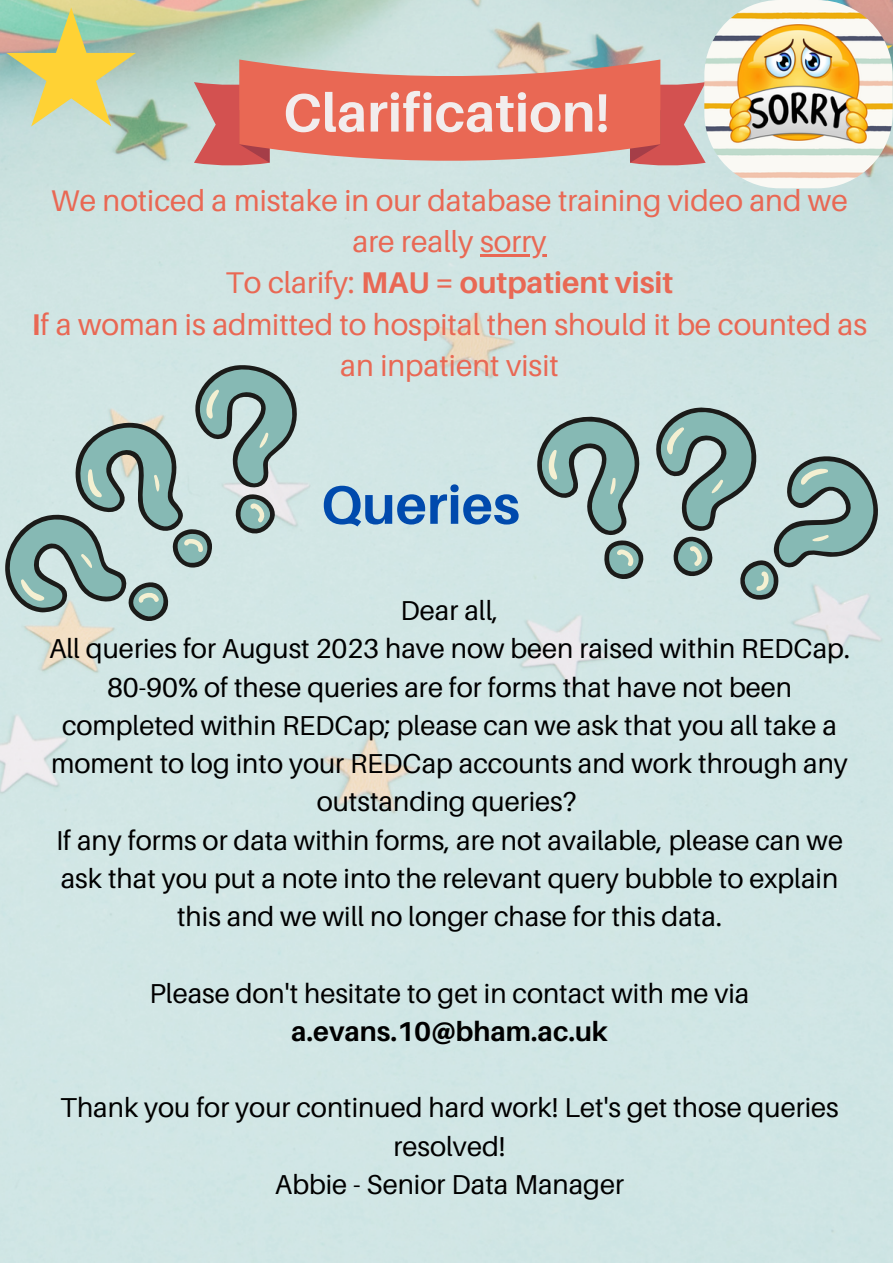
<style>
.page{position:relative;width:893px;height:1264px;background:#fff}
.page>*{position:absolute;margin:0;border:0;box-sizing:border-box;transform-origin:0 0}
.t1{font:700 54px "Aileron";color:#f2eded}
.t2{font:700 54px "Aileron";color:#004aad}
.t3{font:30px/41.4px "Aileron";color:#e96854;text-align:center}
.t4{font:700 30px "Aileron";color:#e96854}
.t5{font:27.3px/38.2px "Aileron";color:#000;text-align:center}
.s1{font-weight:400}
.s2{font-weight:700}
</style>
<div class="page">
<div style="left:0;top:0;width:892px;height:1261px;background:#d1e6e4"></div>
<svg style="left:6px;top:7px;width:130px;height:119px;background:#c6cd8d"></svg>
<svg style="left:763px;top:0;width:129px;height:67px"></svg>
<svg style="left:194px;top:59px;width:511px;height:107px;background:#de7f71"></svg>
<svg style="left:501px;top:346px;width:391px;height:317px;background:#bad1cf"></svg>
<svg style="left:0;top:337px;width:362px;height:339px;background:#bdd3d0"></svg>
<img style="left:704px;top:0;width:188px;height:188px;border-radius:75px">
<hr style="left:480px;top:254px;width:66px;height:2px;background:#e96854">
<p class="t1" style="left:283px;top:79px;width:328px">Clarification!</p>
<p class="t3" style="left:51px;top:179px;width:798px">We noticed a mistake in our database training video and we are really sorry</p>
<p class="t4" style="left:225px;top:264px;width:449px"><span class="s1">To clarify:</span> MAU = outpatient visit</p>
<p class="t3" style="left:32px;top:303px;width:836px"><span class="s2">I</span>f a woman is admitted to hospital then should it be counted as an inpatient visit</p>
<p class="t2" style="left:321px;top:471px;width:200px">Queries</p>
<p class="t5" style="left:400px;top:591px;width:99px">Dear all,</p>
<p class="t5" style="left:49px;top:629px;width:802px">All queries for August 2023 have now been raised within REDCap.<br>80-90% of these queries are for forms that have not been completed within REDCap; please can we ask that you all take a moment to log into your REDCap accounts and work through any outstanding queries?</p>
<p class="t5" style="left:56px;top:820px;width:788px">If any forms or data within forms, are not available, please can we ask that you put a note into the relevant query bubble to explain this and we will no longer chase for this data.</p>
<p class="t5" style="left:150px;top:973px;width:601px">Please don't hesitate to get in contact with me via <span class="s2">a.evans.10@bham.ac.uk</span></p>
<p class="t5" style="left:60px;top:1088px;width:780px">Thank you for your continued hard work! Let's get those queries resolved!</p>
<p class="t5" style="left:275px;top:1164px;width:351px">Abbie - Senior Data Manager</p>
</div>
